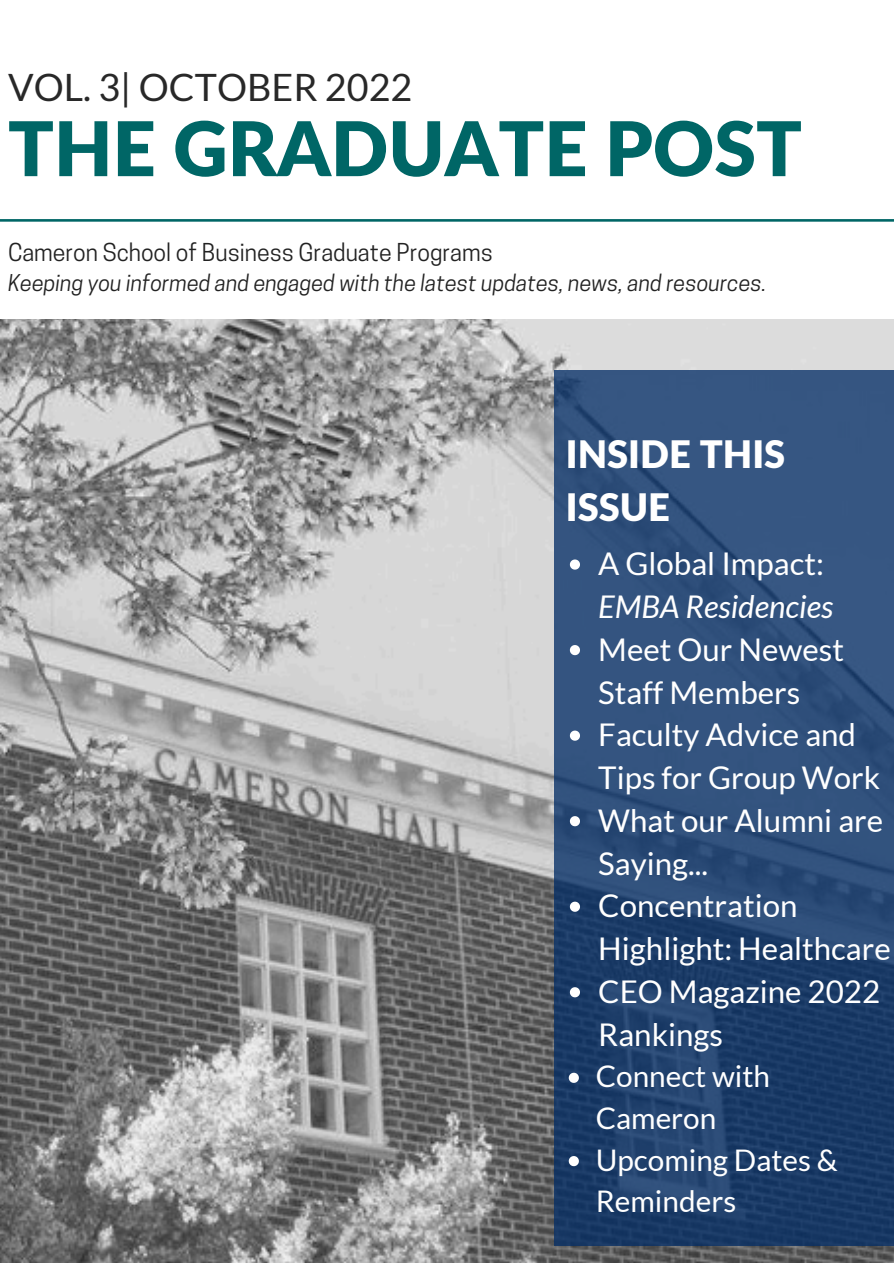
<style>
.page{position:relative;width:894px;height:1264px;background:#fff}
.page>*{position:absolute;margin:0;border:0;box-sizing:border-box;transform-origin:0 0}
.t1{font:900 75.3px "Lato Latin";color:#066}
.t2{font:900 37.95px/52.9px "Lato Latin";color:#fff}
.t3{font:37.65px "Lato";color:#282828}
.t4{font:31.2px/42.8px "Lato";color:#fff}
.t5{font:italic 31.2px/42.8px "Lato";color:#fff}
.t6{font:29.7px/41.7px "Lato";color:#fff}
.t7{font:23.1px "Cooper Hewitt";color:#222}
.t8{font:italic 21.75px "Cooper Hewitt";color:#222}
.s1{font-style:normal}
</style>
<div class="page">
<svg style="left:0;top:219px;width:893px;height:3px;background:#217a7a"></svg>
<img style="left:0;top:320px;width:893px;height:942px">
<svg style="left:554px;top:370px;width:339px;height:876px;background:#294975"></svg>
<svg style="left:569px;top:559px;width:11px;height:10px"></svg>
<svg style="left:569px;top:645px;width:11px;height:10px"></svg>
<svg style="left:569px;top:730px;width:11px;height:10px"></svg>
<svg style="left:569px;top:816px;width:11px;height:10px"></svg>
<svg style="left:569px;top:901px;width:11px;height:10px"></svg>
<svg style="left:569px;top:987px;width:11px;height:10px"></svg>
<svg style="left:568px;top:1072px;width:10px;height:10px"></svg>
<svg style="left:568px;top:1155px;width:10px;height:11px"></svg>
<p class="t3" style="left:8px;top:64px;width:406px">VOL. 3| OCTOBER 2022</p>
<p class="t1" style="left:8px;top:115px;width:795px">THE GRADUATE POST</p>
<p class="t7" style="left:8px;top:243px;width:486px">Cameron School of Business Graduate Programs</p>
<p class="t8" style="left:8px;top:275px;width:759px">Keeping you informed and engaged with the latest updates, news, and resources.</p>
<h3 class="t2" style="left:565px;top:429px;width:221px">INSIDE THIS<br>ISSUE</h3>
<h1 class="t5" style="left:598px;top:542px;width:236px"><span class="s1">A Global Impact:<br></span>EMBA Residencies</h1>
<p class="t4" style="left:598px;top:627px;width:247px">Meet Our Newest<br>Staff Members</p>
<p class="t4" style="left:598px;top:713px;width:283px">Faculty Advice and<br>Tips for Group Work</p>
<h2 class="t4" style="left:598px;top:798px;width:286px">What our Alumni are<br>Saying...</h2>
<p class="t4" style="left:598px;top:884px;width:294px">Concentration<br>Highlight: Healthcare</p>
<p class="t4" style="left:598px;top:969px;width:283px">CEO Magazine 2022<br>Rankings</p>
<p class="t6" style="left:595px;top:1055px;width:176px">Connect with<br>Cameron</p>
<p class="t6" style="left:595px;top:1138px;width:243px">Upcoming Dates &amp;<br>Reminders</p>
</div>
